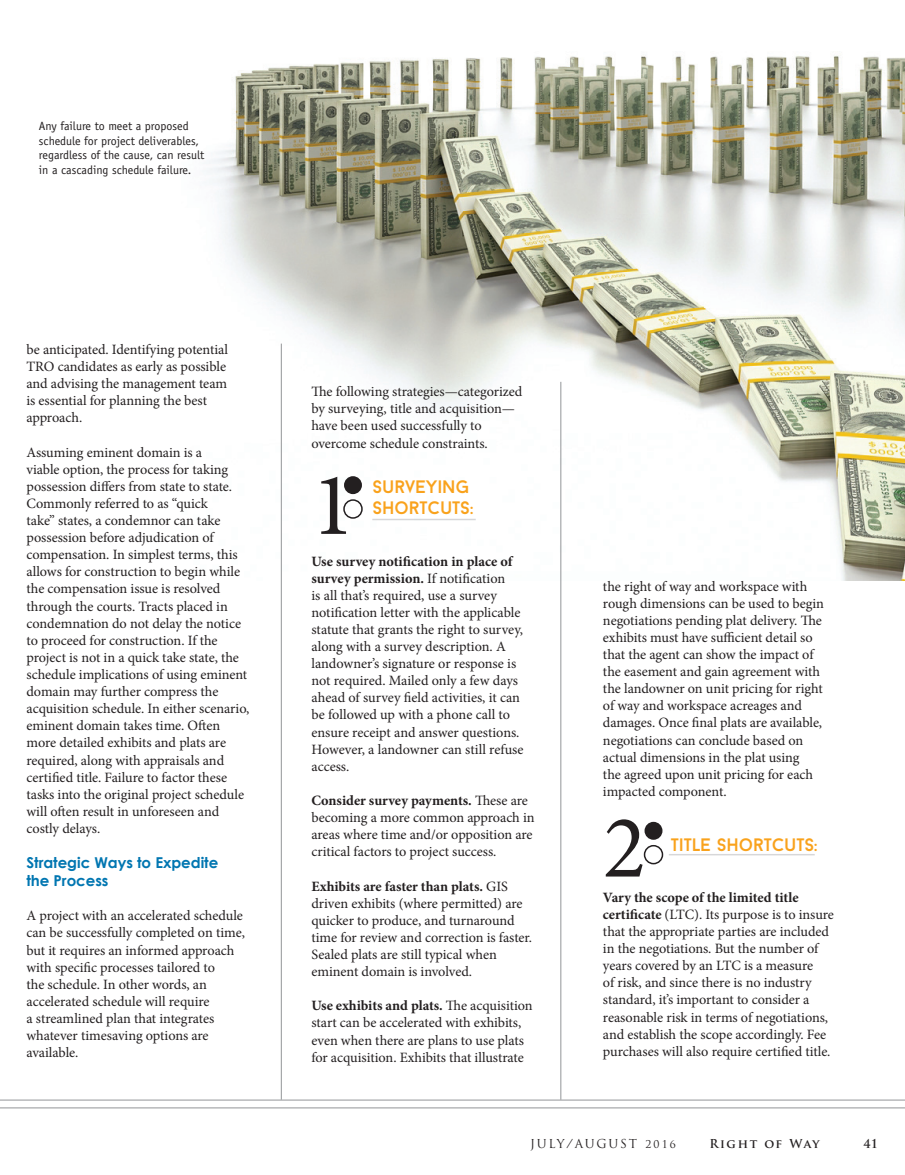
<style>
.page{position:relative;width:905px;height:1175px;background:#fff}
.page>*{position:absolute;margin:0;border:0;box-sizing:border-box;transform-origin:0 0}
.t1{font:90px "Minion Pro";color:#231f20}
.BodyCopy{font:18px/21.6px "Baron Neue";letter-spacing:-.005em;color:#f9a21c}
.BodyCopy-2{font:700 15px/18px "Century Gothic";letter-spacing:-.005em;color:#0076b1}
.BodyCopy-3{font:14.25px/17.1px "Minion Pro";letter-spacing:-.005em;color:#231f20}
.t2{font:12px/14.4px "Officina Sans Std";color:#231f20}
.t3{font:12px "Trajan Pro";letter-spacing:.14em;color:#231f20}
.t4{font:700 12px "Trajan Pro";letter-spacing:.12em;color:#231f20}
.s1{font-weight:700}
.s2{font-size:10.5px}
</style>
<div class="page">
<img style="left:205px;top:55px;width:699px;height:525px">
<hr style="left:0;top:1107px;width:904px;height:1px;background:#939598">
<hr style="left:0;top:1099px;width:904px;height:1px;background:#939598">
<hr style="left:560px;top:382px;width:1px;height:717px;background:#939598">
<hr style="left:281px;top:343px;width:1px;height:756px;background:#939598">
<div style="left:644px;top:821px;width:18px;height:18px;background:#231f20;border-radius:50%"></div>
<div style="left:643px;top:845px;width:20px;height:19px;border:2px solid #231f20;border-radius:50%"></div>
<hr style="left:668px;top:854px;width:146px;height:1px;background:#939598">
<div style="left:344px;top:476px;width:18px;height:18px;background:#231f20;border-radius:50%"></div>
<div style="left:343px;top:499px;width:20px;height:20px;border:2px solid #231f20;border-radius:50%"></div>
<hr style="left:372px;top:519px;width:103px;height:1px;background:#939598">
<p class="t2" style="left:39px;top:119px;width:167px">Any failure to meet a proposed schedule for project deliverables, regardless of the cause, can result in a cascading schedule failure.</p>
<p class="BodyCopy-3" style="left:26px;top:341px;width:203px">be anticipated. Identifying potential<br>TRO candidates as early as possible and advising the management team is essential for planning the best approach.</p>
<p class="BodyCopy-3" style="left:26px;top:443px;width:224px">Assuming eminent domain is a<br>viable option, the process for taking possession differs from state to state.<br>Commonly referred to as “quick<br>take” states, a condemnor can take possession before adjudication of compensation. In simplest terms, this allows for construction to begin while the compensation issue is resolved through the courts. Tracts placed in condemnation do not delay the notice to proceed for construction. If the project is not in a quick take state, the schedule implications of using eminent domain may further compress the acquisition schedule. In either scenario, eminent domain takes time. Often more detailed exhibits and plats are required, along with appraisals and certified title. Failure to factor these tasks into the original project schedule will often result in unforeseen and costly delays.</p>
<p class="BodyCopy-2" style="left:26px;top:853px;width:193px">Strategic Ways to Expedite the Process</p>
<p class="BodyCopy-3" style="left:26px;top:907px;width:220px">A project with an accelerated schedule can be successfully completed on time, but it requires an informed approach with specific processes tailored to<br>the schedule. In other words, an accelerated schedule will require<br>a streamlined plan that integrates whatever timesaving options are available.</p>
<p class="BodyCopy-3" style="left:311px;top:383px;width:212px">The following strategies—categorized by surveying, title and acquisition— have been used successfully to overcome schedule constraints.</p>
<p class="BodyCopy" style="left:372px;top:475px;width:102px">SURVEYING<br>SHORTCUTS:</p>
<p class="t1" style="left:311px;top:445px;width:45px">1</p>
<p class="BodyCopy-3" style="left:311px;top:552px;width:214px"><span class="s1">Use survey notification in place of survey permission.</span> If notification<br>is all that’s required, use a survey notification letter with the applicable statute that grants the right to survey, along with a survey description. A landowner’s signature or response is not required. Mailed only a few days ahead of survey field activities, it can be followed up with a phone call to ensure receipt and answer questions.<br>However, a landowner can still refuse access.</p>
<p class="BodyCopy-3" style="left:311px;top:792px;width:225px"><span class="s1">Consider survey payments.</span> These are becoming a more common approach in areas where time and/or opposition are critical factors to project success.</p>
<p class="BodyCopy-3" style="left:311px;top:877px;width:222px"><span class="s1">Exhibits are faster than plats.</span> GIS driven exhibits (where permitted) are quicker to produce, and turnaround time for review and correction is faster.<br>Sealed plats are still typical when eminent domain is involved.</p>
<p class="BodyCopy-3" style="left:311px;top:997px;width:223px"><span class="s1">Use exhibits and plats.</span> The acquisition start can be accelerated with exhibits, even when there are plans to use plats for acquisition. Exhibits that illustrate</p>
<p class="BodyCopy-3" style="left:603px;top:577px;width:223px">the right of way and workspace with rough dimensions can be used to begin negotiations pending plat delivery. The exhibits must have sufficient detail so that the agent can show the impact of the easement and gain agreement with the landowner on unit pricing for right of way and workspace acreages and damages. Once final plats are available, negotiations can conclude based on actual dimensions in the plat using<br>the agreed upon unit pricing for each impacted component.</p>
<p class="BodyCopy" style="left:670px;top:833px;width:148px">TITLE SHORTCUTS:</p>
<p class="t1" style="left:603px;top:787px;width:45px">2</p>
<p class="BodyCopy-3" style="left:603px;top:888px;width:232px"><span class="s1">Vary the scope of the limited title certificate</span> (LTC). Its purpose is to insure that the appropriate parties are included in the negotiations. But the number of years covered by an LTC is a measure<br>of risk, and since there is no industry standard, it’s important to consider a reasonable risk in terms of negotiations, and establish the scope accordingly. Fee purchases will also require certified title.</p>
<p class="t3" style="left:530px;top:1136px;width:147px">JULY/AUGUST <span class="s2">2016</span></p>
<p class="t4" style="left:709px;top:1136px;width:112px">Right of Way</p>
<p class="t4" style="left:863px;top:1136px;width:16px">41</p>
</div>
